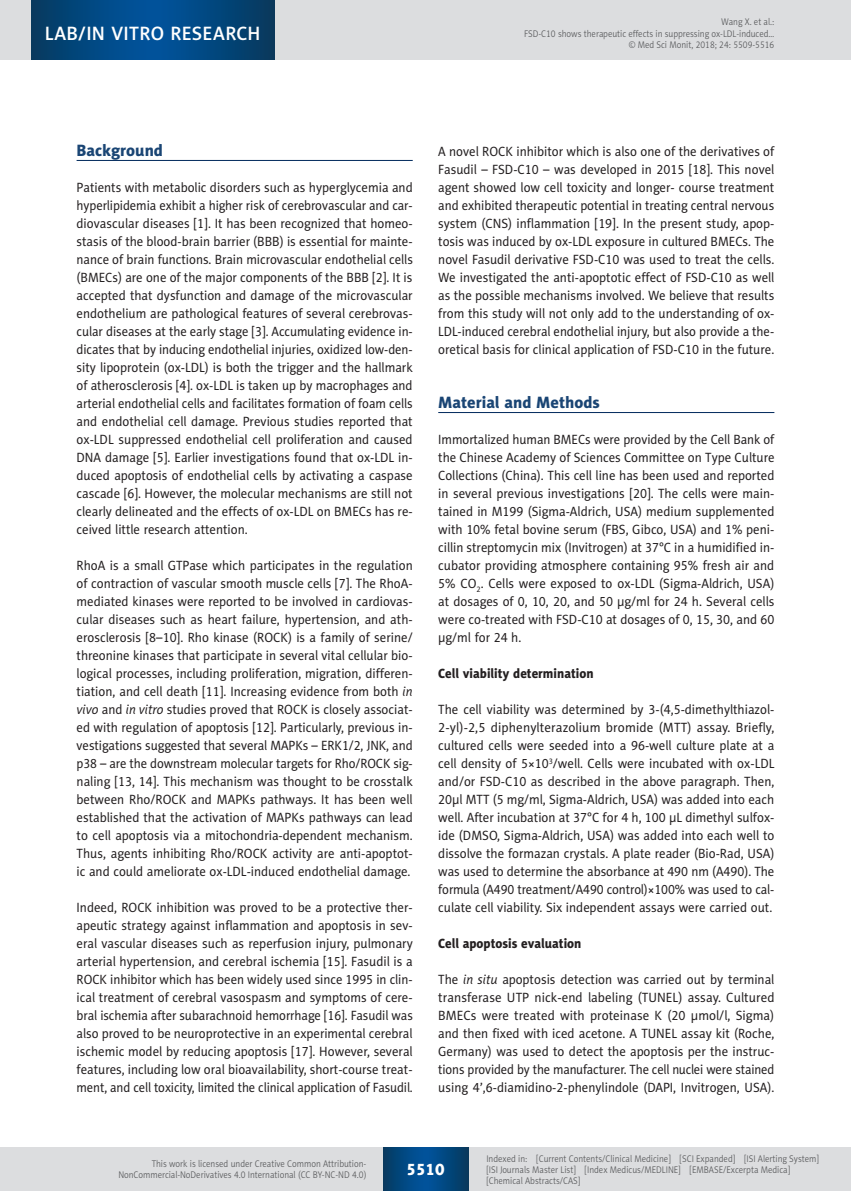
<style>
.page{position:relative;width:851px;height:1191px;background:#fff}
.page>*{position:absolute;margin:0;border:0;box-sizing:border-box;transform-origin:0 0}
.t1{font:19.5px "Naomi Sans EFN Medium";letter-spacing:.015em;color:#fff}
.MSM_Headline_1{font:16.5px "Naomi Sans EFN Heavy";color:#1a4574}
.t2{font:16.5px "Naomi Sans EFN Heavy";color:#fff}
.MSM_Body{font:13.5px/18px "Naomi Sans EFN";color:#231f20;text-align:justify;scale:.95 1}
.MSM_Body-2{font:13.5px/18px "Naomi Sans EFN";color:#231f20;text-align:justify;scale:.94 1}
.MSM_Headline_2{font:13.5px "Naomi Sans EFN Heavy";color:#231f20;scale:.95 1}
.MSM_pagina_sygnatura{font:9.75px/11.2px "Naomi Sans EFN Light";color:#57585a;scale:.9 1}
.MSM_pagina_zywa{font:9.75px/11.2px "Naomi Sans EFN Light";color:#57585a;text-align:right;scale:.9 1}
.s1{font-style:italic}
</style>
<div class="page">
<hr style="left:77px;top:160px;width:335px;height:1px;background:#00295c">
<hr style="left:438px;top:412px;width:336px;height:1px;background:#00295c">
<div style="left:0;top:1148px;width:850px;height:43px;background:#dcdddf"></div>
<svg style="left:383px;top:1147px;width:85px;height:43px;background:#02477e"></svg>
<div style="left:0;top:0;width:850px;height:60px;background:#dcdddf"></div>
<hr style="left:850px;top:0;width:1px;height:60px;background:#dcdddf">
<svg style="left:32px;top:0;width:242px;height:60px;background:#02477f"></svg>
<h1 class="t1" style="left:45px;top:22px;width:217px">LAB/IN VITRO RESEARCH</h1>
<p class="MSM_pagina_zywa" style="left:524px;top:16px;width:279px">Wang X. et al.:<br>FSD-C10 shows therapeutic effects in suppressing ox-LDL-induced…</p>
<p class="MSM_pagina_sygnatura" style="left:628px;top:39px;width:163px">© Med Sci Monit, 2018; 24: 5509-5516</p>
<p class="MSM_Headline_1" style="left:77px;top:140px;width:88px">Background</p>
<p class="MSM_Body" style="left:77px;top:178px;width:355px">Patients with metabolic disorders such as hyperglycemia and hyperlipidemia exhibit a higher risk of cerebrovascular and car&shy;diovascular diseases [1]. It has been recognized that homeo&shy;stasis of the blood-brain barrier (BBB) is essential for mainte&shy;nance of brain functions. Brain microvascular endothelial cells (BMECs) are one of the major components of the BBB [2]. It is accepted that dysfunction and damage of the microvascular endothelium are pathological features of several cerebrovas&shy;cular diseases at the early stage [3]. Accumulating evidence in&shy;dicates that by inducing endothelial injuries, oxidized low-den&shy;sity lipoprotein (ox-LDL) is both the trigger and the hallmark of atherosclerosis [4]. ox-LDL is taken up by macrophages and arterial endothelial cells and facilitates formation of foam cells and endothelial cell damage. Previous studies reported that ox-LDL suppressed endothelial cell proliferation and caused DNA damage [5]. Earlier investigations found that ox-LDL in&shy;duced apoptosis of endothelial cells by activating a caspase cascade [6]. However, the molecular mechanisms are still not clearly delineated and the effects of ox-LDL on BMECs has re&shy;ceived little research attention.</p>
<p class="MSM_Body" style="left:77px;top:556px;width:355px">RhoA is a small GTPase which participates in the regulation of contraction of vascular smooth muscle cells [7]. The RhoA&shy;mediated kinases were reported to be involved in cardiovas&shy;cular diseases such as heart failure, hypertension, and ath&shy;erosclerosis [8–10]. Rho kinase (ROCK) is a family of serine/ threonine kinases that participate in several vital cellular bio&shy;logical processes, including proliferation, migration, differen&shy;tiation, and cell death [11]. Increasing evidence from both <span class="s1">in vivo</span> and <span class="s1">in vitro</span> studies proved that ROCK is closely associat&shy;ed with regulation of apoptosis [12]. Particularly, previous in&shy;vestigations suggested that several MAPKs – ERK1/2, JNK, and p38 – are the downstream molecular targets for Rho/ROCK sig&shy;naling [13, 14]. This mechanism was thought to be crosstalk between Rho/ROCK and MAPKs pathways. It has been well established that the activation of MAPKs pathways can lead to cell apoptosis via a mitochondria-dependent mechanism.<br>Thus, agents inhibiting Rho/ROCK activity are anti-apoptot&shy;ic and could ameliorate ox-LDL-induced endothelial damage.</p>
<p class="MSM_Body" style="left:77px;top:898px;width:355px">Indeed, ROCK inhibition was proved to be a protective ther&shy;apeutic strategy against inflammation and apoptosis in sev&shy;eral vascular diseases such as reperfusion injury, pulmonary arterial hypertension, and cerebral ischemia [15]. Fasudil is a ROCK inhibitor which has been widely used since 1995 in clin&shy;ical treatment of cerebral vasospasm and symptoms of cere&shy;bral ischemia after subarachnoid hemorrhage [16]. Fasudil was also proved to be neuroprotective in an experimental cerebral ischemic model by reducing apoptosis [17]. However, several features, including low oral bioavailability, short-course treat&shy;ment, and cell toxicity, limited the clinical application of Fasudil.</p>
<p class="MSM_Body" style="left:438px;top:142px;width:355px">A novel ROCK inhibitor which is also one of the derivatives of Fasudil – FSD-C10 – was developed in 2015 [18]. This novel agent showed low cell toxicity and longer- course treatment and exhibited therapeutic potential in treating central nervous system (CNS) inflammation [19]. In the present study, apop&shy;tosis was induced by ox-LDL exposure in cultured BMECs. The novel Fasudil derivative FSD-C10 was used to treat the cells.<br>We investigated the anti-apoptotic effect of FSD-C10 as well as the possible mechanisms involved. We believe that results from this study will not only add to the understanding of ox-LDL-induced cerebral endothelial injury, but also provide a the&shy;oretical basis for clinical application of FSD-C10 in the future.</p>
<p class="MSM_Headline_1" style="left:438px;top:392px;width:163px">Material and Methods</p>
<p class="MSM_Body-2" style="left:438px;top:430px;width:359px">Immortalized human BMECs were provided by the Cell Bank of the Chinese Academy of Sciences Committee on Type Culture Collections (China). This cell line has been used and reported in several previous investigations [20]. The cells were main&shy;tained in M199 (Sigma-Aldrich, USA) medium supplemented with 10% fetal bovine serum (FBS, Gibco, USA) and 1% peni&shy;cillin streptomycin mix (Invitrogen) at 37°C in a humidified in&shy;cubator providing atmosphere containing 95% fresh air and 5% CO<sub>2</sub>. Cells were exposed to ox-LDL (Sigma-Aldrich, USA) at dosages of 0, 10, 20, and 50 μg/ml for 24 h. Several cells were co-treated with FSD-C10 at dosages of 0, 15, 30, and 60 μg/ml for 24 h.</p>
<p class="MSM_Headline_2" style="left:438px;top:665px;width:165px">Cell viability determination</p>
<p class="MSM_Body" style="left:438px;top:700px;width:355px">The cell viability was determined by 3-(4,5-dimethylthiazol-2-yl)-2,5 diphenylterazolium bromide (MTT) assay. Briefly, cultured cells were seeded into a 96-well culture plate at a cell density of 5×10<sup>3</sup>/well. Cells were incubated with ox-LDL and/or FSD-C10 as described in the above paragraph. Then, 20μl MTT (5 mg/ml, Sigma-Aldrich, USA) was added into each well. After incubation at 37°C for 4 h, 100 μL dimethyl sulfox&shy;ide (DMSO, Sigma-Aldrich, USA) was added into each well to dissolve the formazan crystals. A plate reader (Bio-Rad, USA) was used to determine the absorbance at 490 nm (A490). The formula (A490 treatment/A490 control)×100% was used to cal&shy;culate cell viability. Six independent assays were carried out.</p>
<p class="MSM_Headline_2" style="left:438px;top:935px;width:152px">Cell apoptosis evaluation</p>
<p class="MSM_Body" style="left:438px;top:970px;width:355px">The <span class="s1">in situ</span> apoptosis detection was carried out by terminal transferase UTP nick-end labeling (TUNEL) assay. Cultured BMECs were treated with proteinase K (20 μmol/l, Sigma) and then fixed with iced acetone. A TUNEL assay kit (Roche, Germany) was used to detect the apoptosis per the instruc&shy;tions provided by the manufacturer. The cell nuclei were stained using 4’,6-diamidino-2-phenylindole (DAPI, Invitrogen, USA).</p>
<p class="MSM_pagina_sygnatura" style="left:118px;top:1158px;width:277px;text-align:right">This work is licensed under Creative Common Attribution-<br>NonCommercial-NoDerivatives 4.0 International (CC BY-NC-ND 4.0)</p>
<p class="t2" style="left:406px;top:1159px;width:40px">5510</p>
<p class="MSM_pagina_sygnatura" style="left:486px;top:1152px;width:371px">Indexed in: [Current Contents/Clinical Medicine] [SCI Expanded] [ISI Alerting System] [ISI Journals Master List] [Index Medicus/MEDLINE] [EMBASE/Excerpta Medica] [Chemical Abstracts/CAS]</p>
</div>
